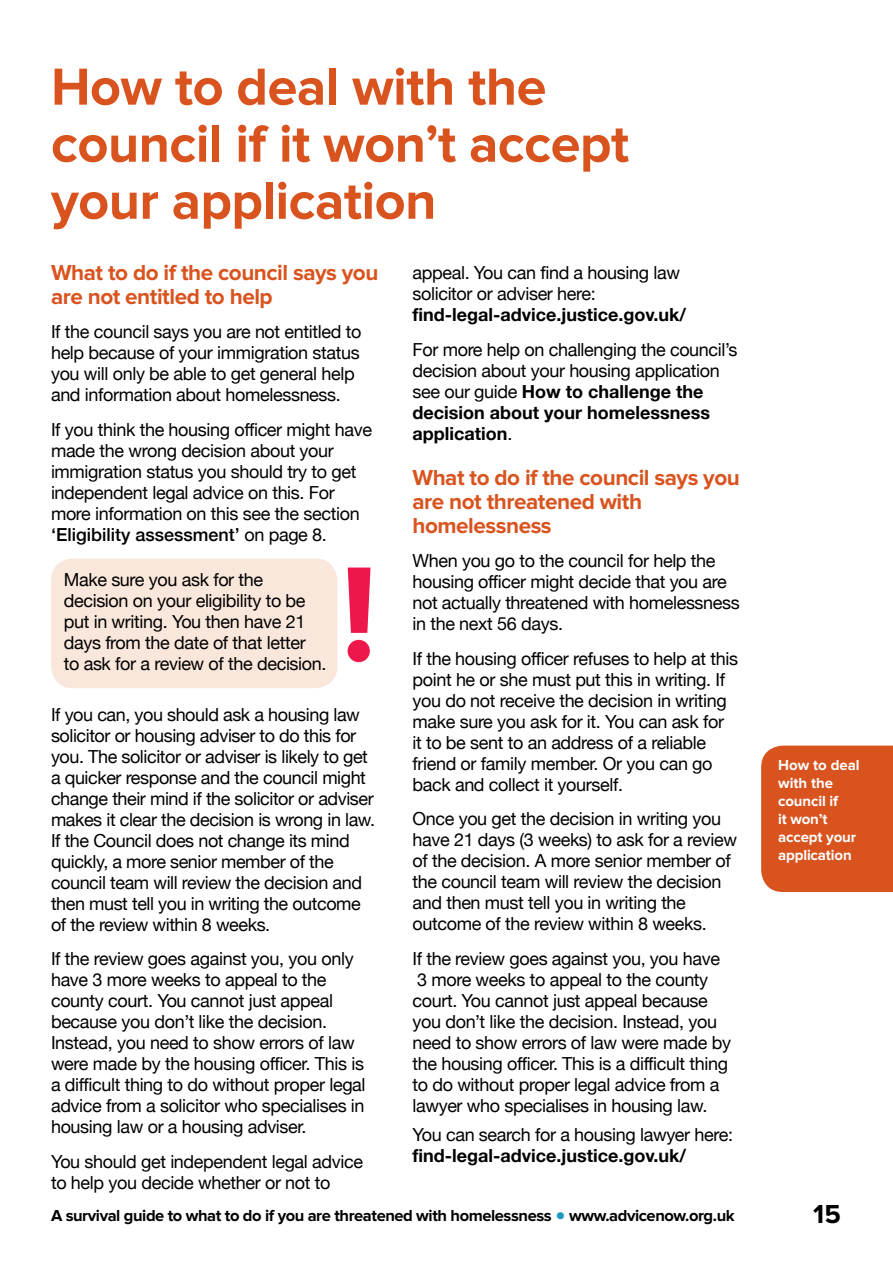
<style>
.page{position:relative;width:893px;height:1263px;background:#fff}
.page>*{position:absolute;margin:0;border:0;box-sizing:border-box;transform-origin:0 0}
.t1{font:700 54px/57px "Proxima Nova";letter-spacing:-.01em;color:#d9531e}
.t2{font:700 27px "Proxima Nova";color:#000}
.t3{font:700 22.5px/24px "Proxima Nova";letter-spacing:-.02em;color:#d9531e}
.t4{font:18px/21px "Helvetica Neue";letter-spacing:-.02em;color:#000}
.t5{font:700 18px "Helvetica Neue";color:#000}
.t6{font:700 16.5px "Proxima Nova";letter-spacing:-.025em;color:#000}
.t7{font:700 15px/18px "Proxima Nova";letter-spacing:-.01em;color:#fff}
.s1{font-weight:500}
.s2{font-weight:700}
.s3{font-size:30px;color:#1e9ac1}
</style>
<div class="page">
<div style="left:51px;top:558px;width:286px;height:130px;background:#fae7db;border-radius:22px"></div>
<div style="left:348px;top:640px;width:22px;height:22px;background:#ed174c;border-radius:50%"></div>
<svg style="left:348px;top:567px;width:22px;height:66px"></svg>
<div style="left:761px;top:745px;width:132px;height:147px;background:#d9531e"></div>
<h1 class="t1" style="left:51px;top:61px;width:580px">How to deal with the council if it won’t accept your application</h1>
<p class="t3" style="left:51px;top:261px;width:329px">What to do if the council says you are not entitled to help</p>
<p class="t4" style="left:51px;top:322px;width:312px">If the council says you are not entitled to help because of your immigration status you will only be able to get general help and information about homelessness.</p>
<p class="t4" style="left:51px;top:420px;width:322px">If you think the housing officer might have made the wrong decision about your immigration status you should try to get independent legal advice on this. For more information on this see the section <span class="s1">‘Eligibility assessment’</span> on page 8.</p>
<p class="t4" style="left:412px;top:263px;width:269px">appeal. You can find a housing law solicitor or adviser here:</p>
<p class="t5" style="left:412px;top:301px;width:275px">find-legal-advice.justice.gov.uk/</p>
<p class="t4" style="left:412px;top:340px;width:326px">For more help on challenging the council’s decision about your housing application see our guide <span class="s2">How to challenge the decision about your homelessness application</span>.</p>
<p class="t3" style="left:412px;top:466px;width:329px">What to do if the council says you are not threatened with homelessness</p>
<p class="t4" style="left:412px;top:551px;width:329px">When you go to the council for help the housing officer might decide that you are not actually threatened with homelessness in the next 56 days.</p>
<p class="t4" style="left:412px;top:649px;width:327px">If the housing officer refuses to help at this point he or she must put this in writing. If you do not receive the decision in writing make sure you ask for it. You can ask for<br>it to be sent to an address of a reliable friend or family member. Or you can go back and collect it yourself.</p>
<p class="t4" style="left:412px;top:809px;width:326px">Once you get the decision in writing you have 21 days (3 weeks) to ask for a review of the decision. A more senior member of the council team will review the decision and then must tell you in writing the outcome of the review within 8 weeks.</p>
<p class="t4" style="left:412px;top:949px;width:320px">If the review goes against you, you have 3 more weeks to appeal to the county court. You cannot just appeal because you don’t like the decision. Instead, you need to show errors of law were made by the housing officer. This is a difficult thing to do without proper legal advice from a lawyer who specialises in housing law.</p>
<p class="t4" style="left:412px;top:1125px;width:322px">You can search for a housing lawyer here:</p>
<p class="t5" style="left:412px;top:1142px;width:275px">find-legal-advice.justice.gov.uk/</p>
<p class="t4" style="left:64px;top:570px;width:264px">Make sure you ask for the decision on your eligibility to be put in writing. You then have 21 days from the date of that letter<br>to ask for a review of the decision.</p>
<p class="t4" style="left:51px;top:705px;width:326px">If you can, you should ask a housing law solicitor or housing adviser to do this for you. The solicitor or adviser is likely to get a quicker response and the council might change their mind if the solicitor or adviser makes it clear the decision is wrong in law.<br>If the Council does not change its mind quickly, a more senior member of the council team will review the decision and then must tell you in writing the outcome of the review within 8 weeks.</p>
<p class="t4" style="left:51px;top:949px;width:316px">If the review goes against you, you only have 3 more weeks to appeal to the county court. You cannot just appeal because you don’t like the decision.<br>Instead, you need to show errors of law were made by the housing officer. This is a difficult thing to do without proper legal advice from a solicitor who specialises in housing law or a housing adviser.</p>
<p class="t4" style="left:51px;top:1152px;width:314px">You should get independent legal advice to help you decide whether or not to</p>
<p class="t7" style="left:778px;top:757px;width:83px">How to deal with the council if<br>it won’t accept your application</p>
<p class="t6" style="left:51px;top:1208px;width:685px">A survival guide to what to do if you are threatened with homelessness <span class="s3">•</span> www.advicenow.org.uk</p>
<h2 class="t2" style="left:813px;top:1202px;width:29px">15</h2>
</div>
